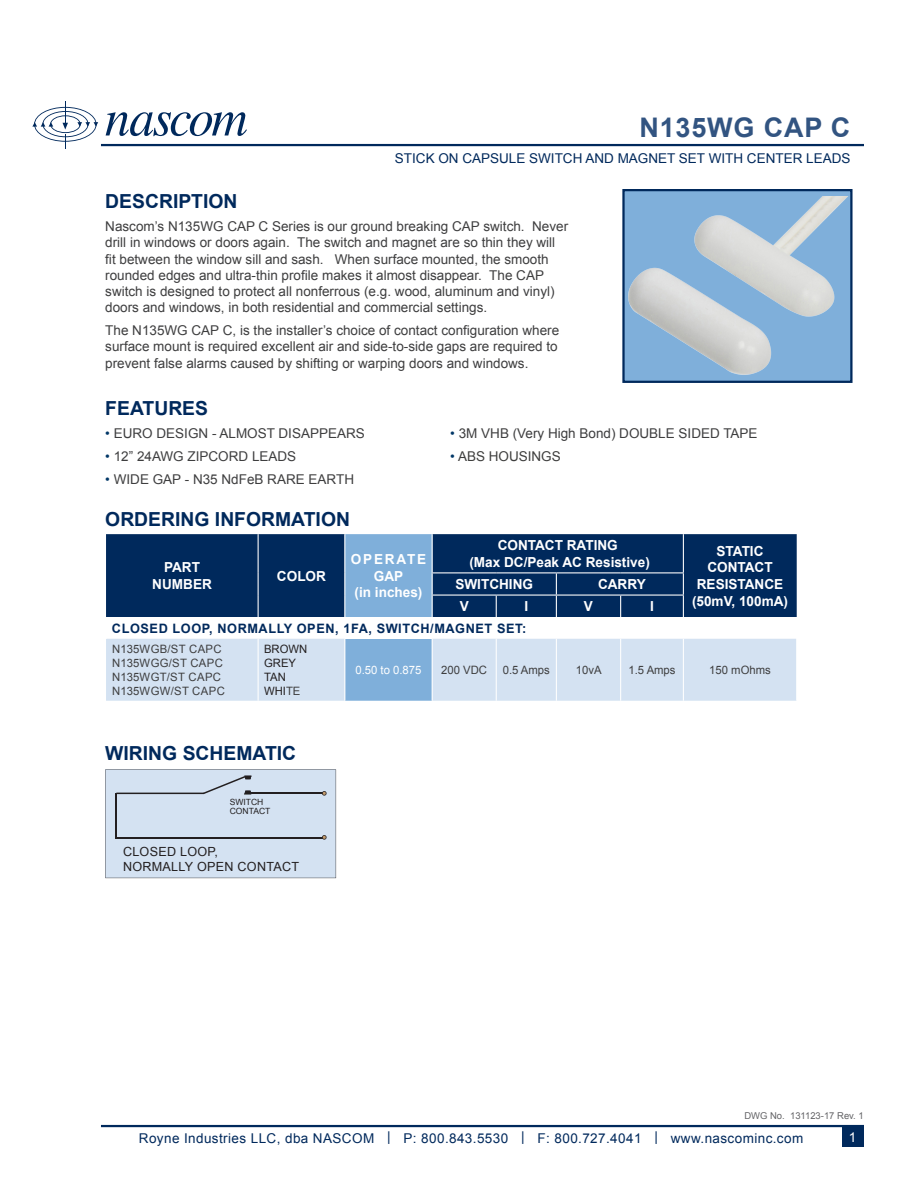
<style>
.page{position:relative;width:918px;height:1188px;background:#fff}
.page>*{position:absolute;margin:0;border:0;box-sizing:border-box;transform-origin:0 0}
.t1{font:700 27px "Arial";letter-spacing:.03em;color:#325481}
.t2{font:700 19.35px "Arial";color:#00295c}
.t3{font:700 13.8px/16.6px "Arial";color:#fff;text-align:center}
.t4{font:700 13.8px/16.6px "Arial";letter-spacing:.135em;color:#fff;text-align:center}
.t5{font:13.5px/16.2px "Arial";color:#3e3e3f}
.t6{font:13.5px "Arial";letter-spacing:.03em;color:#00295c}
.t7{font:13.5px "Arial";color:#00295c}
.t8{font:13.5px "Arial";color:#3e3e3d}
.t9{font:13.5px "Arial";color:#fff}
.t10{font:700 12.9px "Arial";letter-spacing:.045em;color:#00295c}
.t11{font:12.6px "Arial";letter-spacing:.02em;color:#231f20}
.t12{font:11.55px "Arial";letter-spacing:.02em;color:#3e3e3f}
.t13{font:11.55px "Arial";color:#231f20}
.t14{font:11.55px "Arial";color:#fff}
.t15{font:11.55px "Arial";color:#3e3e3f}
.t16{font:9.45px "Arial";color:#636366}
.t17{font:8.55px "Arial";color:#231f20}
.s1{color:#013767}
.s2{color:#3e3e3f}
</style>
<div class="page">
<div style="left:843px;top:1127px;width:21px;height:20px;background:#00295c"></div>
<hr style="left:101px;top:1125px;width:763px;height:2px;background:#00295c">
<div style="left:105px;top:770px;width:231px;height:108px;background:#d4e2f2"></div>
<svg style="left:106px;top:534px;width:691px;height:167px;background:#7691b1"></svg>
<hr style="left:258px;top:639px;width:1px;height:62px;background:#fff">
<hr style="left:344px;top:639px;width:1px;height:62px;background:#fff">
<hr style="left:432px;top:639px;width:1px;height:62px;background:#fff">
<hr style="left:496px;top:639px;width:1px;height:62px;background:#fff">
<hr style="left:556px;top:639px;width:1px;height:62px;background:#fff">
<hr style="left:620px;top:639px;width:1px;height:62px;background:#fff">
<hr style="left:683px;top:639px;width:1px;height:62px;background:#fff">
<div style="left:624px;top:190px;width:227px;height:192px;background:#7fafda"></div>
<img style="left:628px;top:197px;width:219px;height:178px">
<div style="left:622px;top:189px;width:231px;height:194px;border:2px solid #00295c"></div>
<svg style="left:106px;top:112px;width:141px;height:24px"></svg>
<svg style="left:32px;top:101px;width:66px;height:47px"></svg>
<hr style="left:101px;top:144px;width:763px;height:2px;background:#00295c">
<h1 class="t1" style="left:640px;top:108px;width:212px">N135WG CAP C</h1>
<p class="t7" style="left:395px;top:149px;width:457px">STICK ON CAPSULE SWITCH AND MAGNET SET WITH CENTER LEADS</p>
<p class="t2" style="left:105px;top:188px;width:134px">DESCRIPTION</p>
<p class="t5" style="left:105px;top:218px;width:464px">Nascom’s N135WG CAP C Series is our ground breaking CAP switch. Never drill in windows or doors again. The switch and magnet are so thin they will fit between the window sill and sash. When surface mounted, the smooth rounded edges and ultra-thin profile makes it almost disappear. The CAP switch is designed to protect all nonferrous (e.g. wood, aluminum and vinyl) doors and windows, in both residential and commercial settings.</p>
<p class="t5" style="left:105px;top:322px;width:455px;text-align:justify">The N135WG CAP C, is the installer’s choice of contact configuration where surface mount is required excellent air and side-to-side gaps are required to prevent false alarms caused by shifting or warping doors and windows.</p>
<p class="t2" style="left:105px;top:395px;width:104px">FEATURES</p>
<p class="t5" style="left:105px;top:425px;width:261px"><span class="s1">•</span> EURO DESIGN - ALMOST DISAPPEARS</p>
<p class="t5" style="left:450px;top:425px;width:309px"><span class="s1">•</span> 3M VHB (Very High Bond) DOUBLE SIDED TAPE</p>
<p class="t5" style="left:105px;top:448px;width:193px"><span class="s1">•</span> 12” 24AWG ZIPCORD LEADS</p>
<p class="t8" style="left:450px;top:447px;width:112px"><span class="s1">•</span> ABS HOUSINGS</p>
<p class="t5" style="left:105px;top:471px;width:250px"><span class="s1">•</span> WIDE GAP - N35 NdFeB RARE EARTH</p>
<p class="t2" style="left:105px;top:505px;width:246px">ORDERING INFORMATION</p>
<p class="t3" style="left:498px;top:537px;width:122px">CONTACT RATING</p>
<p class="t3" style="left:469px;top:554px;width:182px">(Max DC/Peak AC Resistive)</p>
<p class="t3" style="left:717px;top:543px;width:48px">STATIC</p>
<p class="t3" style="left:707px;top:559px;width:67px">CONTACT</p>
<p class="t3" style="left:692px;top:576px;width:98px">RESISTANCE (50mV, 100mA)</p>
<p class="t4" style="left:351px;top:551px;width:77px">OPERATE<br>GAP</p>
<p class="t3" style="left:355px;top:584px;width:69px">(in inches)</p>
<p class="t3" style="left:164px;top:559px;width:37px">PART</p>
<p class="t3" style="left:152px;top:576px;width:61px">NUMBER</p>
<p class="t3" style="left:277px;top:568px;width:51px">COLOR</p>
<p class="t3" style="left:455px;top:576px;width:79px">SWITCHING</p>
<p class="t3" style="left:598px;top:576px;width:49px">CARRY</p>
<p class="t3" style="left:460px;top:598px;width:11px">V</p>
<p class="t3" style="left:524px;top:598px;width:5px">I</p>
<p class="t3" style="left:584px;top:598px;width:11px">V</p>
<p class="t3" style="left:650px;top:598px;width:5px">I</p>
<p class="t10" style="left:112px;top:619px;width:416px">CLOSED LOOP, NORMALLY OPEN, 1FA, SWITCH/MAGNET SET:</p>
<p class="t12" style="left:112px;top:641px;width:111px">N135WGB/ST CAPC</p>
<p class="t12" style="left:112px;top:655px;width:112px">N135WGG/ST CAPC</p>
<p class="t12" style="left:112px;top:669px;width:110px">N135WGT/ST CAPC</p>
<p class="t12" style="left:112px;top:683px;width:114px">N135WGW/ST CAPC</p>
<p class="t13" style="left:264px;top:641px;width:45px">BROWN</p>
<p class="t13" style="left:264px;top:655px;width:34px">GREY</p>
<p class="t13" style="left:264px;top:669px;width:23px">TAN</p>
<p class="t13" style="left:264px;top:683px;width:38px">WHI<span class="s2">TE</span></p>
<p class="t14" style="left:355px;top:662px;width:68px">0.50 to 0.875</p>
<p class="t12" style="left:441px;top:662px;width:47px">200 VDC</p>
<p class="t12" style="left:503px;top:662px;width:49px">0.5 Amps</p>
<p class="t12" style="left:576px;top:662px;width:27px">10vA</p>
<p class="t12" style="left:628px;top:662px;width:49px">1.5 Amps</p>
<p class="t15" style="left:709px;top:662px;width:63px">150 mOhms</p>
<p class="t2" style="left:105px;top:740px;width:192px">WIRING SCHEMATIC</p>
<p class="t17" style="left:230px;top:796px;width:35px">SWITCH</p>
<p class="t17" style="left:230px;top:805px;width:42px">CONTACT</p>
<p class="t11" style="left:123px;top:843px;width:97px">CLOSED LOOP,</p>
<p class="t11" style="left:123px;top:857px;width:178px">NORMALLY OPEN CONTACT</p>
<p class="t16" style="left:744px;top:1109px;width:121px">DWG No. 131123-17 Rev. 1</p>
<p class="t6" style="left:139px;top:1128px;width:666px">Royne Industries LLC, dba NASCOM | P: 800.843.5530 | F: 800.727.4041 | www.nascominc.com</p>
<p class="t9" style="left:849px;top:1128px;width:9px">1</p>
</div>
